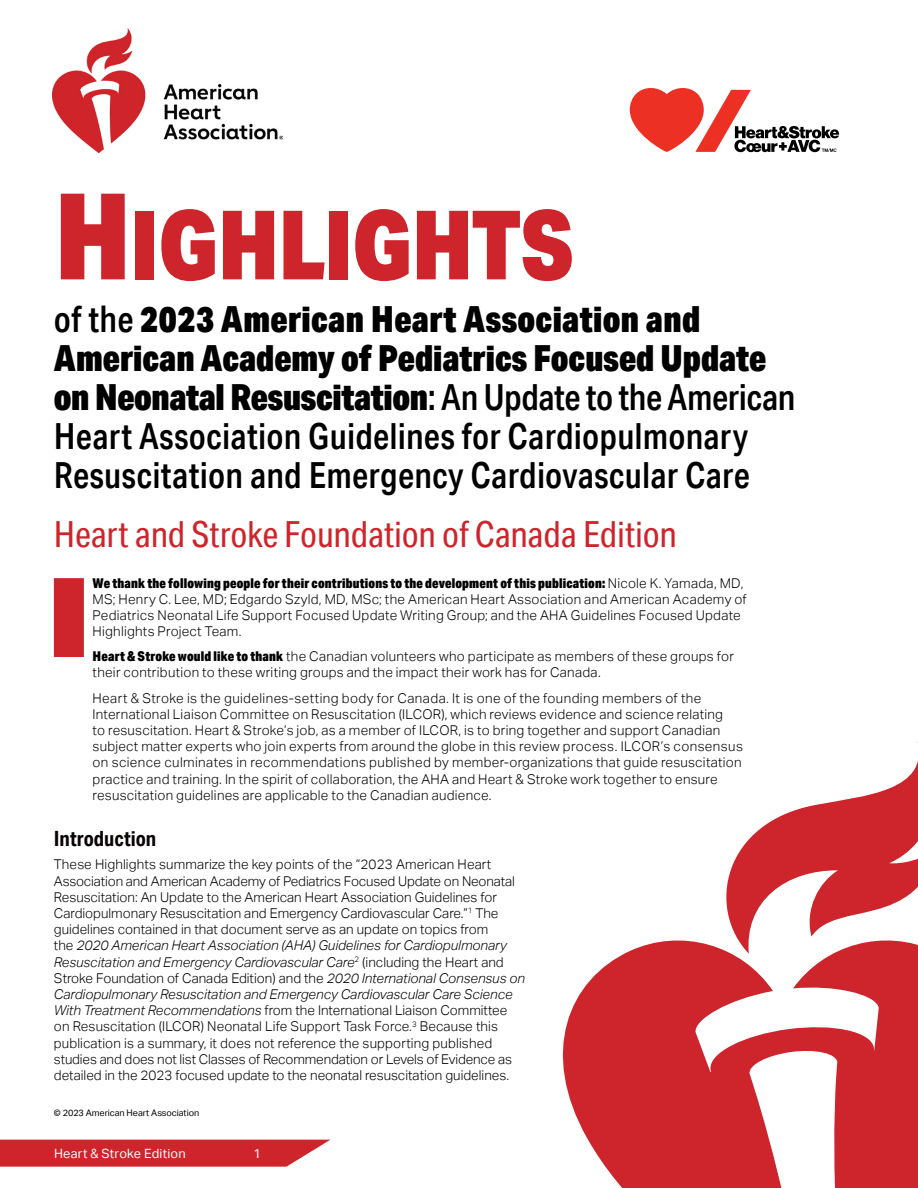
<style>
.page{position:relative;width:918px;height:1188px;background:#fff}
.page>*{position:absolute;margin:0;border:0;box-sizing:border-box;transform-origin:0 0}
.t1{font:96px "Aktiv Grotesk Cd Black SC800";letter-spacing:-.015em;color:#ce242b}
.t2{font:500 36px/39px "Aktiv Grotesk Cd";letter-spacing:.005em;color:#000}
.t3{font:36px "Aktiv Grotesk Cd";letter-spacing:-.005em;color:#ce242b}
.t4{font:700 21px "Aktiv Grotesk Cd";color:#090304}
.Paragraph__Indent{font:300 13.5px/16.2px "Aktiv Grotesk";letter-spacing:.01em;color:#000}
.Paragraph__No_Indent{font:300 13.5px/16.2px "Aktiv Grotesk";letter-spacing:.02em;color:#000}
.t5{font:12.75px "Aktiv Grotesk";letter-spacing:.02em;color:#fff}
.t6{font:9px "Aktiv Grotesk";letter-spacing:-.005em;color:#000}
.s1{font-size:120px}
.s2{font-weight:900}
.s3{font-family:"Aktiv Grotesk Cd";font-weight:900}
.s4{font-style:italic}
</style>
<div class="page">
<svg style="left:0;top:1140px;width:330px;height:27px;background:#d1343b"></svg>
<img style="left:53px;top:28px;width:229px;height:124px">
<div style="left:54px;top:578px;width:30px;height:79px;background:#ce242b"></div>
<svg style="left:726px;top:742px;width:192px;height:185px"></svg>
<svg style="left:563px;top:927px;width:355px;height:261px;fill:#ce242b"></svg>
<svg style="left:630px;top:88px;width:209px;height:64px"></svg>
<h1 class="t1" style="left:54px;top:183px;width:521px"><span class="s1">H</span>ighlights</h1>
<h2 class="t2" style="left:54px;top:299px;width:743px">of the <span class="s2">2023 American Heart Association and American Academy of Pediatrics Focused Update on Neonatal Resuscitation</span>: An Update to the American Heart Association Guidelines for Cardiopulmonary Resuscitation and Emergency Cardiovascular Care</h2>
<h2 class="t3" style="left:54px;top:513px;width:625px">Heart and Stroke Foundation of Canada Edition</h2>
<p class="Paragraph__No_Indent" style="left:93px;top:575px;width:656px"><span class="s3">We thank the following people for their contributions to the development of this publication:</span> Nicole K. Yamada, MD, MS; Henry C. Lee, MD; Edgardo Szyld, MD, MSc; the American Heart Association and American Academy of Pediatrics Neonatal Life Support Focused Update Writing Group; and the AHA Guidelines Focused Update Highlights Project Team.</p>
<p class="Paragraph__No_Indent" style="left:93px;top:648px;width:643px"><span class="s3">Heart &amp; Stroke would like to thank</span> the Canadian volunteers who participate as members of these groups for their contribution to these writing groups and the impact their work has for Canada.</p>
<p class="Paragraph__Indent" style="left:93px;top:690px;width:652px">Heart &amp; Stroke is the guidelines-setting body for Canada. It is one of the founding members of the International Liaison Committee on Resuscitation (ILCOR), which reviews evidence and science relating<br>to resuscitation. Heart &amp; Stroke’s job, as a member of ILCOR, is to bring together and support Canadian subject matter experts who join experts from around the globe in this review process. ILCOR’s consensus on science culminates in recommendations published by member-organizations that guide resuscitation practice and training. In the spirit of collaboration, the AHA and Heart &amp; Stroke work together to ensure resuscitation guidelines are applicable to the Canadian audience.</p>
<h3 class="t4" style="left:54px;top:826px;width:104px">Introduction</h3>
<p class="Paragraph__Indent" style="left:54px;top:857px;width:473px">These Highlights summarize the key points of the “2023 American Heart Association and American Academy of Pediatrics Focused Update on Neonatal Resuscitation: An Update to the American Heart Association Guidelines for Cardiopulmonary Resuscitation and Emergency Cardiovascular Care.”<sup>1</sup> The guidelines contained in that document serve as an update on topics from<br>the <span class="s4">2020 American Heart Association (AHA) Guidelines for Cardiopulmonary Resuscitation and Emergency Cardiovascular Care</span><sup>2</sup> (including the Heart and Stroke Foundation of Canada Edition) and the <span class="s4">2020 International Consensus on Cardiopulmonary Resuscitation and Emergency Cardiovascular Care Science With Treatment Recommendations</span> from the International Liaison Committee on Resuscitation (ILCOR) Neonatal Life Support Task Force.<sup>3</sup> Because this publication is a summary, it does not reference the supporting published studies and does not list Classes of Recommendation or Levels of Evidence as detailed in the 2023 focused update to the neonatal resuscitation guidelines.</p>
<p class="t6" style="left:54px;top:1107px;width:147px">© 2023 American Heart Association</p>
<p class="t5" style="left:54px;top:1146px;width:133px">Heart &amp; Stroke Edition</p>
<p class="t5" style="left:253px;top:1146px;width:9px">1</p>
</div>
